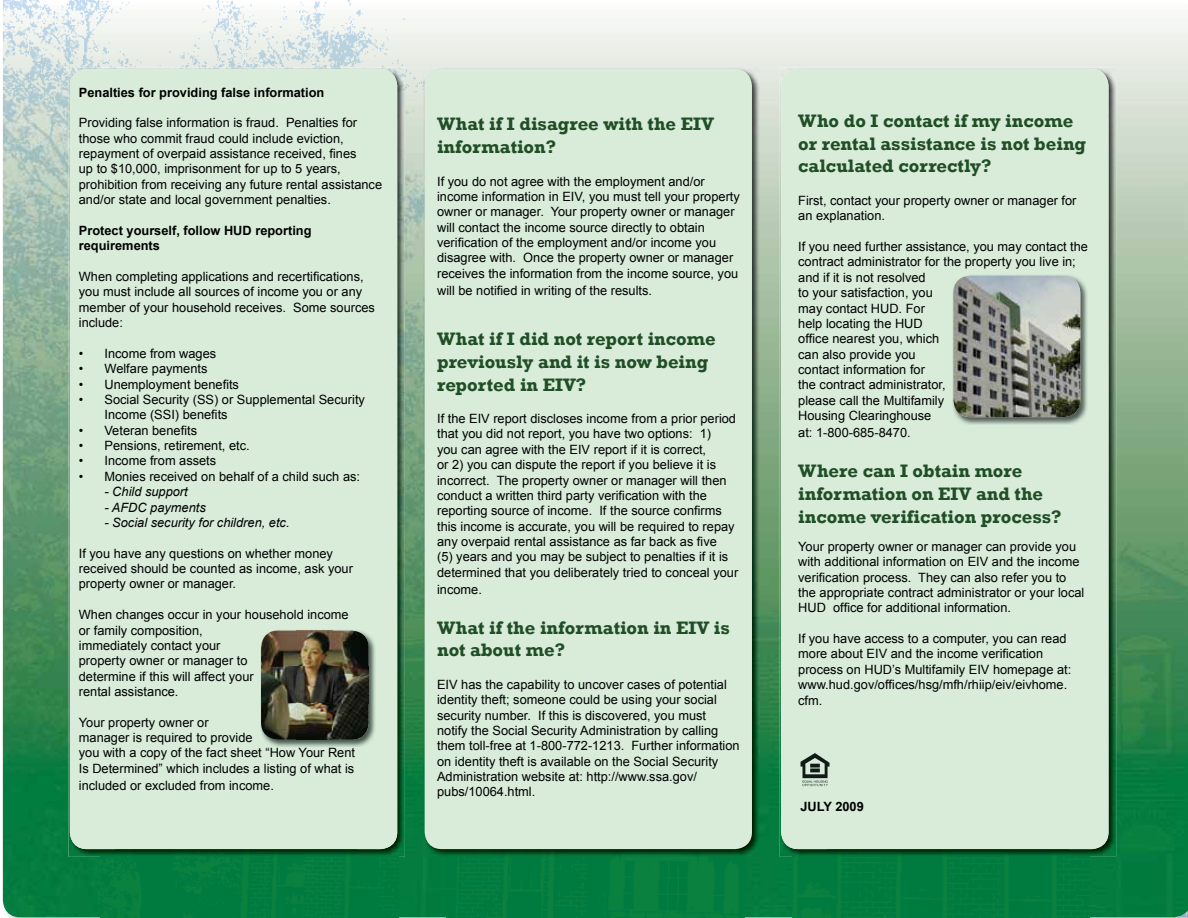
<style>
.page{position:relative;width:1188px;height:918px;background:#fff}
.page>*{position:absolute;margin:0;border:0;box-sizing:border-box;transform-origin:0 0}
.t1{font:700 18.45px/22.8px "Rockwell";color:#204e26}
.t2{font:12.75px/15.3px "Arial";color:#000}
.t3{font:700 12.75px/15.3px "Arial";color:#000}
.t4{font:italic 12.75px "Arial";color:#000}
</style>
<div class="page">
<img style="left:8px;top:917px;width:1180px;height:1px">
<img style="left:3px;top:0;width:1185px;height:101px">
<img style="left:3px;top:101px;width:98px;height:816px">
<img style="left:398px;top:101px;width:49px;height:816px">
<img style="left:744px;top:101px;width:49px;height:816px">
<img style="left:1090px;top:101px;width:98px;height:816px">
<img style="left:101px;top:857px;width:297px;height:60px">
<img style="left:447px;top:857px;width:297px;height:60px">
<img style="left:793px;top:857px;width:297px;height:60px">
<img style="left:68px;top:67px;width:337px;height:49px">
<img style="left:68px;top:116px;width:48px;height:741px">
<img style="left:357px;top:116px;width:48px;height:741px">
<img style="left:116px;top:849px;width:241px;height:8px">
<div style="left:70px;top:69px;width:327px;height:780px;background:#d8ecd9;border-radius:17px"></div>
<img style="left:261px;top:630px;width:114px;height:117px">
<img style="left:297px;top:631px;width:72px;height:36px">
<img style="left:261px;top:667px;width:108px;height:36px">
<img style="left:261px;top:703px;width:96px;height:37px">
<img style="left:780px;top:67px;width:336px;height:49px">
<img style="left:780px;top:116px;width:47px;height:741px">
<img style="left:1069px;top:116px;width:47px;height:741px">
<img style="left:827px;top:849px;width:242px;height:8px">
<div style="left:781px;top:69px;width:328px;height:780px;background:#d8ecd9;border-radius:17px"></div>
<img style="left:423px;top:67px;width:337px;height:790px">
<div style="left:425px;top:69px;width:327px;height:780px;background:#d8ecd9;border-radius:17px"></div>
<img style="left:957px;top:275px;width:130px;height:150px">
<img style="left:953px;top:276px;width:127px;height:141px">
<svg style="left:801px;top:753px;width:29px;height:33px"></svg>
<p class="t3" style="left:79px;top:85px;width:247px">Penalties for providing false information</p>
<p class="t2" style="left:79px;top:115px;width:305px">Providing false information is fraud. Penalties for those who commit fraud could include eviction, repayment of overpaid assistance received, fines<br>up to $10,000, imprisonment for up to 5 years, prohibition from receiving any future rental assistance and/or state and local government penalties.</p>
<p class="t3" style="left:79px;top:223px;width:234px">Protect yourself, follow HUD reporting requirements</p>
<p class="t2" style="left:79px;top:269px;width:298px">When completing applications and recertifications, you must include all sources of income you or any member of your household receives. Some sources include:</p>
<p class="t2" style="left:79px;top:346px;width:139px">• Income from wages</p>
<p class="t2" style="left:79px;top:361px;width:130px">• Welfare payments</p>
<p class="t2" style="left:79px;top:377px;width:162px">• Unemployment benefits</p>
<p class="t2" style="left:104px;top:392px;width:262px;text-indent:-26px">• Social Security (SS) or Supplemental Security<br>Income (SSI) benefits</p>
<p class="t2" style="left:79px;top:423px;width:120px">• Veteran benefits</p>
<p class="t2" style="left:79px;top:438px;width:172px">• Pensions, retirement, etc.</p>
<p class="t2" style="left:79px;top:453px;width:139px">• Income from assets</p>
<p class="t2" style="left:79px;top:469px;width:283px">• Monies received on behalf of a child such as:</p>
<p class="t4" style="left:104px;top:483px;width:85px">- Child support</p>
<p class="t4" style="left:104px;top:499px;width:103px">- AFDC payments</p>
<p class="t4" style="left:104px;top:514px;width:187px">- Social security for children, etc.</p>
<p class="t2" style="left:79px;top:546px;width:276px">If you have any questions on whether money received should be counted as income, ask your property owner or manager.</p>
<p class="t2" style="left:79px;top:607px;width:271px">When changes occur in your household income or family composition,<br>immediately contact your<br>property owner or manager to<br>determine if this will affect your<br>rental assistance.</p>
<p class="t2" style="left:79px;top:715px;width:278px">Your property owner or<br>manager is required to provide<br>you with a copy of the fact sheet “How Your Rent Is Determined” which includes a listing of what is</p>
<p class="t2" style="left:79px;top:778px;width:197px">included or excluded from income.</p>
<h1 class="t1" style="left:437px;top:113px;width:278px">What if I disagree with the EIV information?</h1>
<p class="t2" style="left:437px;top:174px;width:304px">If you do not agree with the employment and/or income information in EIV, you must tell your property owner or manager. Your property owner or manager will contact the income source directly to obtain verification of the employment and/or income you disagree with. Once the property owner or manager receives the information from the income source, you</p>
<p class="t2" style="left:437px;top:283px;width:217px">will be notified in writing of the results.</p>
<h1 class="t1" style="left:437px;top:327px;width:280px">What if I did not report income previously and it is now being reported in EIV?</h1>
<p class="t2" style="left:437px;top:411px;width:303px">If the EIV report discloses income from a prior period that you did not report, you have two options: 1)<br>you can agree with the EIV report if it is correct,<br>or 2) you can dispute the report if you believe it is incorrect. The property owner or manager will then conduct a written third party verification with the reporting source of income. If the source confirms this income is accurate, you will be required to repay any overpaid rental assistance as far back as five<br>(5) years and you may be subject to penalties if it is determined that you deliberately tried to conceal your</p>
<p class="t2" style="left:437px;top:582px;width:46px">income.</p>
<h1 class="t1" style="left:437px;top:616px;width:294px">What if the information in EIV is not about me?</h1>
<p class="t2" style="left:437px;top:677px;width:304px">EIV has the capability to uncover cases of potential identity theft; someone could be using your social security number. If this is discovered, you must notify the Social Security Administration by calling them toll-free at 1-800-772-1213. Further information on identity theft is available on the Social Security Administration website at: http://www.ssa.gov/ pubs/10064.html.</p>
<h1 class="t1" style="left:798px;top:109px;width:289px">Who do I contact if my income or rental assistance is not being calculated correctly?</h1>
<p class="t2" style="left:798px;top:193px;width:280px">First, contact your property owner or manager for an explanation.</p>
<p class="t2" style="left:798px;top:239px;width:291px">If you need further assistance, you may contact the contract administrator for the property you live in; and if it is not resolved<br>to your satisfaction, you<br>may contact HUD. For<br>help locating the HUD<br>office nearest you, which<br>can also provide you<br>contact information for<br>the contract administrator,<br>please call the Multifamily<br>Housing Clearinghouse</p>
<p class="t2" style="left:798px;top:425px;width:114px">at: 1-800-685-8470.</p>
<h1 class="t1" style="left:798px;top:459px;width:265px">Where can I obtain more information on EIV and the income verification process?</h1>
<p class="t2" style="left:798px;top:539px;width:288px">Your property owner or manager can provide you with additional information on EIV and the income verification process. They can also refer you to the appropriate contract administrator or your local HUD office for additional information.</p>
<p class="t2" style="left:798px;top:631px;width:275px">If you have access to a computer, you can read more about EIV and the income verification process on HUD’s Multifamily EIV homepage at: www.hud.gov/offices/hsg/mfh/rhiip/eiv/eivhome. cfm.</p>
<p class="t3" style="left:801px;top:800px;width:65px">JULY 2009</p>
</div>
